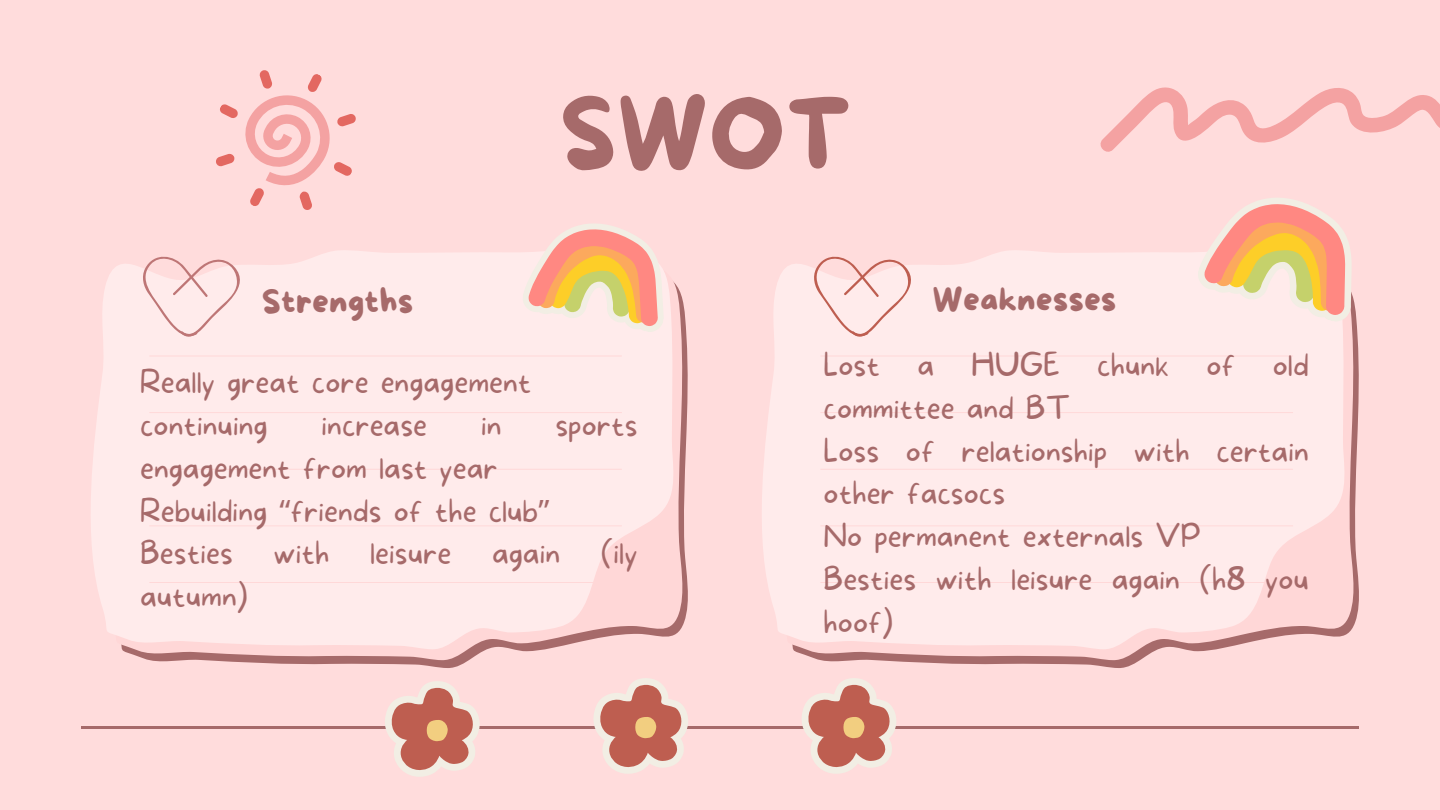
<style>
.page{position:relative;width:1440px;height:810px;background:#ffdcdc}
.page>*{position:absolute;margin:0;border:0;box-sizing:border-box;transform-origin:0 0}
.t1{font:99px "More Sugar";color:#a66a6a}
.t2{font:33px "More Sugar";color:#a66a6a}
.t3{font:100 30.8px/42.8px "More Sugar";color:#a66a6a}
.s1{font-family:"Noto Sans";font-weight:400}
</style>
<div class="page">
<svg style="left:150px;top:330px;width:538px;height:338px"></svg>
<svg style="left:122px;top:292px;width:564px;height:368px"></svg>
<svg style="left:91px;top:250px;width:589px;height:400px;fill:#ffebeb"></svg>
<svg style="left:137px;top:252px;width:115px;height:92px"></svg>
<hr style="left:149px;top:356px;width:473px;height:1px;background:#ffd7d7">
<hr style="left:149px;top:412px;width:473px;height:1px;background:#ffd7d7">
<hr style="left:149px;top:469px;width:473px;height:1px;background:#ffd7d7">
<hr style="left:149px;top:525px;width:473px;height:1px;background:#ffd7d7">
<hr style="left:149px;top:582px;width:473px;height:1px;background:#ffd7d7">
<svg style="left:821px;top:329px;width:538px;height:339px"></svg>
<svg style="left:793px;top:325px;width:564px;height:335px"></svg>
<svg style="left:762px;top:250px;width:589px;height:400px;fill:#ffebeb"></svg>
<svg style="left:808px;top:252px;width:115px;height:92px"></svg>
<hr style="left:820px;top:356px;width:473px;height:1px;background:#ffd7d7">
<hr style="left:820px;top:412px;width:473px;height:1px;background:#ffd7d7">
<hr style="left:820px;top:469px;width:473px;height:1px;background:#ffd7d7">
<hr style="left:820px;top:525px;width:473px;height:1px;background:#ffd7d7">
<hr style="left:820px;top:582px;width:473px;height:1px;background:#ffd7d7">
<hr style="left:81px;top:726px;width:1278px;height:3px;background:#a66a6a">
<svg style="left:385px;top:681px;width:95px;height:96px"></svg>
<svg style="left:594px;top:678px;width:94px;height:96px"></svg>
<svg style="left:802px;top:678px;width:94px;height:96px"></svg>
<svg style="left:1194px;top:198px;width:163px;height:127px"></svg>
<svg style="left:216px;top:70px;width:140px;height:140px"></svg>
<svg style="left:1100px;top:87px;width:340px;height:65px"></svg>
<svg style="left:520px;top:224px;width:157px;height:110px"></svg>
<p class="t1" style="left:560px;top:80px;width:294px">SWOT</p>
<p class="t2" style="left:262px;top:284px;width:153px">Strengths</p>
<p class="t2" style="left:933px;top:282px;width:186px">Weaknesses</p>
<p class="t3" style="left:140px;top:362px;width:393px">Really great core engagement</p>
<p class="t3" style="left:140px;top:405px;width:129px">continuing</p>
<p class="t3" style="left:321px;top:405px;width:107px">increase</p>
<p class="t3" style="left:481px;top:405px;width:22px">in</p>
<p class="t3" style="left:555px;top:405px;width:84px">sports</p>
<p class="t3" style="left:140px;top:448px;width:359px">engagement from last year</p>
<p class="t3" style="left:140px;top:490px;width:411px">Rebuilding <span class="s1">“</span>friends of the club<span class="s1">”</span></p>
<p class="t3" style="left:140px;top:533px;width:94px">Besties</p>
<p class="t3" style="left:274px;top:533px;width:57px">with</p>
<p class="t3" style="left:370px;top:533px;width:83px">leisure</p>
<p class="t3" style="left:492px;top:533px;width:70px">again</p>
<p class="t3" style="left:601px;top:533px;width:38px">(ily</p>
<p class="t3" style="left:140px;top:576px;width:109px">autumn)</p>
<p class="t3" style="left:824px;top:345px;width:487px">Lost a HUGE chunk of old committee and BT</p>
<p class="t3" style="left:824px;top:430px;width:487px">Loss of relationship with certain other facsocs</p>
<p class="t3" style="left:824px;top:516px;width:379px">No permanent externals VP</p>
<p class="t3" style="left:824px;top:559px;width:487px">Besties with leisure again (h8 you hoof)</p>
</div>
